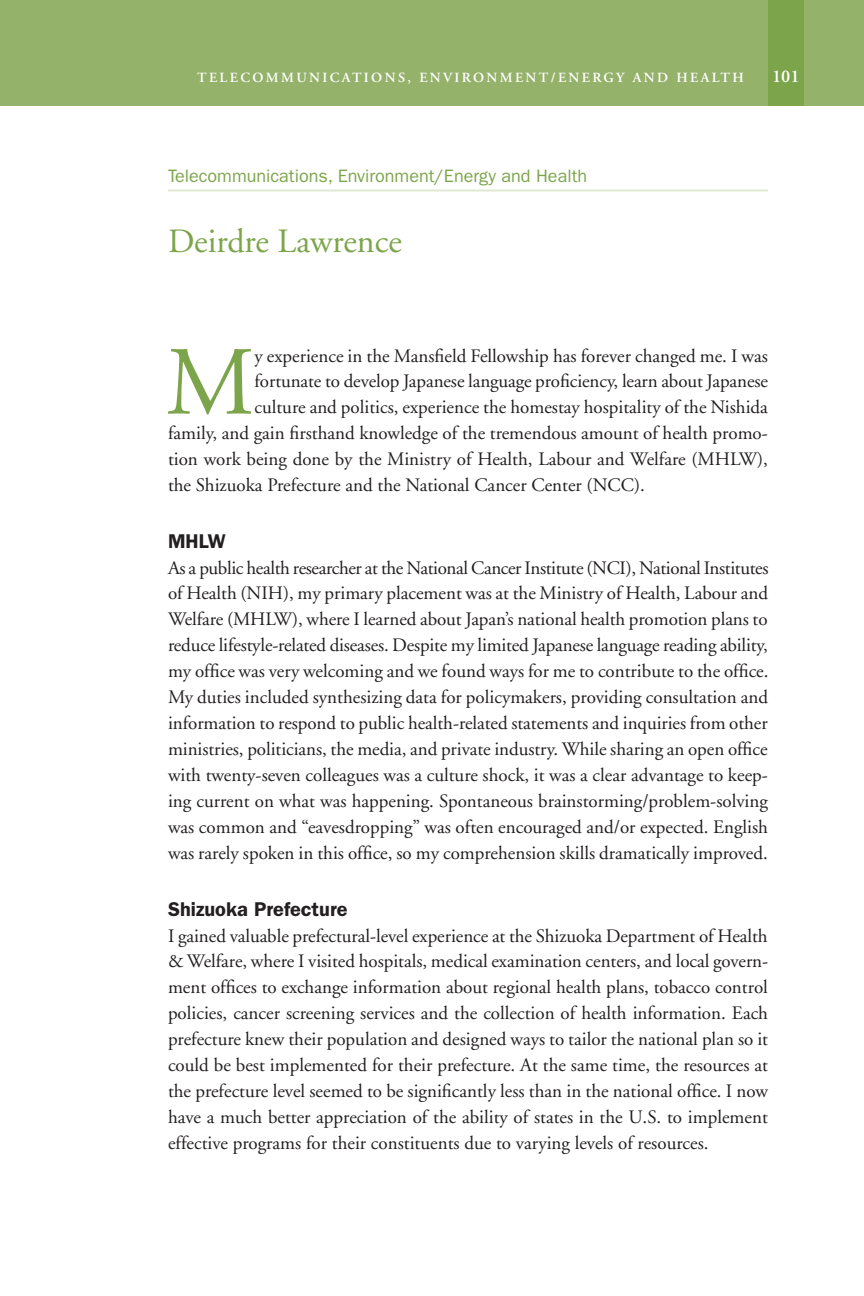
<style>
.page{position:relative;width:864px;height:1296px;background:#fff}
.page>*{position:absolute;margin:0;border:0;box-sizing:border-box;transform-origin:0 0}
.t1{font:97.4px "Adobe Garamond";color:#7ca54b}
.t2{font:34px "Adobe Garamond";color:#7ca54b}
.t3{font:600 20px "Franklin Gothic";color:#231f20}
.t4{font:19px/26px "Adobe Garamond";color:#231f20;text-align:justify}
.t5{font:18px "Franklin Gothic";color:#7ca54b}
.t6{font:600 18px "Adobe Garamond";color:#fff}
.t7{font:600 14px "Adobe Garamond";letter-spacing:.17em;color:#fff}
</style>
<div class="page">
<div style="left:0;top:0;width:864px;height:106px;background:#95b26b"></div>
<div style="left:768px;top:0;width:36px;height:106px;background:#7ca54b"></div>
<hr style="left:168px;top:190px;width:600px;height:2px;background:#e0e8d3">
<p class="t7" style="left:197px;top:70px;width:548px">TELECOMMUNICATIONS, ENVIRONMENT/ENERGY AND HEALTH</p>
<p class="t6" style="left:772px;top:66px;width:29px">101</p>
<p class="t5" style="left:168px;top:165px;width:421px">Telecommunications, Environment/Energy and Health</p>
<h2 class="t2" style="left:168px;top:223px;width:235px">Deirdre Lawrence</h2>
<h1 class="t1" style="left:166px;top:331px;width:90px">M</h1>
<p class="t4" style="left:254px;top:343px;width:515px">y experience in the Mansfield Fellowship has forever changed me. I was</p>
<p class="t4" style="left:254px;top:369px;width:515px">fortunate to develop Japanese language proficiency, learn about Japanese</p>
<p class="t4" style="left:254px;top:395px;width:515px">culture and politics, experience the homestay hospitality of the Nishida</p>
<p class="t4" style="left:168px;top:421px;width:601px">family, and gain firsthand knowledge of the tremendous amount of health promo-</p>
<p class="t4" style="left:168px;top:447px;width:601px">tion work being done by the Ministry of Health, Labour and Welfare (MHLW),</p>
<p class="t4" style="left:168px;top:473px;width:478px">the Shizuoka Prefecture and the National Cancer Center (NCC).</p>
<p class="t3" style="left:168px;top:529px;width:59px">MHLW</p>
<p class="t4" style="left:168px;top:555px;width:602px">As a public health researcher at the National Cancer Institute (NCI), National Institutes of Health (NIH), my primary placement was at the Ministry of Health, Labour and Welfare (MHLW), where I learned about Japan’s national health promotion plans to reduce lifestyle-related diseases. Despite my limited Japanese language reading ability, my office was very welcoming and we found ways for me to contribute to the office.<br>My duties included synthesizing data for policymakers, providing consultation and information to respond to public health-related statements and inquiries from other ministries, politicians, the media, and private industry. While sharing an open office with twenty-seven colleagues was a culture shock, it was a clear advantage to keep&shy;ing current on what was happening. Spontaneous brainstorming/problem-solving was common and “eavesdropping” was often encouraged and/or expected. English was rarely spoken in this office, so my comprehension skills dramatically improved.</p>
<p class="t3" style="left:168px;top:897px;width:181px">Shizuoka Prefecture</p>
<p class="t4" style="left:168px;top:923px;width:602px">I gained valuable prefectural-level experience at the Shizuoka Department of Health &amp; Welfare, where I visited hospitals, medical examination centers, and local govern&shy;ment offices to exchange information about regional health plans, tobacco control policies, cancer screening services and the collection of health information. Each prefecture knew their population and designed ways to tailor the national plan so it could be best implemented for their prefecture. At the same time, the resources at the prefecture level seemed to be significantly less than in the national office. I now have a much better appreciation of the ability of states in the U.S. to implement effective programs for their constituents due to varying levels of resources.</p>
</div>
